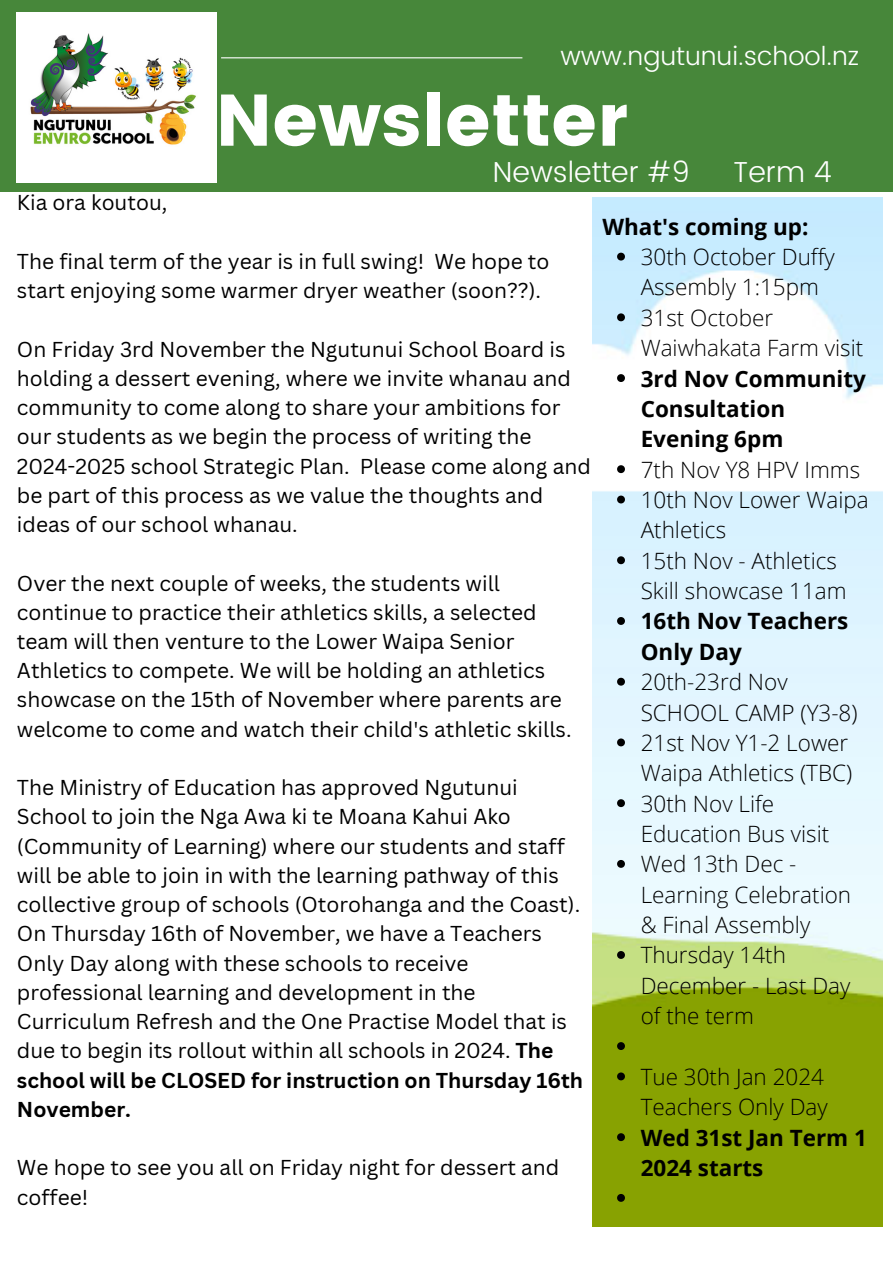
<style>
.page{position:relative;width:893px;height:1264px;background:#fff}
.page>*{position:absolute;margin:0;border:0;box-sizing:border-box;transform-origin:0 0}
.t1{font:72.75px "Poppins";color:#fff}
.t2{font:300 28.95px "Poppins";color:#fff}
.t3{font:300 25.95px "Poppins";color:#fff}
.t4{font:300 22.5px/30.3px "Open Sans";color:#000}
.t5{font:700 22.5px/30.3px "Open Sans";color:#000}
.t6{font:21px/29.2px "Canva Sans";color:#000}
.s1{font-weight:700}
</style>
<div class="page">
<img style="left:592px;top:198px;width:290px;height:1028px">
<div style="left:0;top:0;width:892px;height:191px;background:#47873a"></div>
<hr style="left:221px;top:57px;width:301px;height:1px;background:#fff">
<img style="left:17px;top:13px;width:199px;height:170px">
<svg style="left:617px;top:253px;width:8px;height:7px"></svg>
<svg style="left:617px;top:313px;width:8px;height:8px"></svg>
<svg style="left:617px;top:374px;width:8px;height:8px"></svg>
<svg style="left:617px;top:465px;width:8px;height:8px"></svg>
<svg style="left:617px;top:495px;width:8px;height:8px"></svg>
<svg style="left:617px;top:556px;width:8px;height:8px"></svg>
<svg style="left:617px;top:617px;width:8px;height:8px"></svg>
<svg style="left:617px;top:677px;width:8px;height:8px"></svg>
<svg style="left:617px;top:738px;width:8px;height:8px"></svg>
<svg style="left:617px;top:799px;width:8px;height:8px"></svg>
<svg style="left:617px;top:860px;width:8px;height:7px"></svg>
<svg style="left:617px;top:951px;width:8px;height:7px"></svg>
<svg style="left:617px;top:1042px;width:8px;height:7px"></svg>
<svg style="left:617px;top:1072px;width:8px;height:8px"></svg>
<svg style="left:617px;top:1133px;width:8px;height:8px"></svg>
<svg style="left:617px;top:1193px;width:8px;height:8px"></svg>
<p class="t3" style="left:560px;top:41px;width:300px">www.ngutunui.school.nz</p>
<p class="t1" style="left:216px;top:78px;width:414px">Newsletter</p>
<p class="t2" style="left:493px;top:155px;width:198px">Newsletter #9</p>
<p class="t2" style="left:733px;top:155px;width:100px">Term 4</p>
<p class="t6" style="left:17px;top:188px;width:152px">Kia ora koutou,</p>
<p class="t6" style="left:17px;top:246px;width:534px">The final term of the year is in full swing! We hope to start enjoying some warmer dryer weather (soon??).</p>
<p class="t6" style="left:17px;top:334px;width:575px">On Friday 3rd November the Ngutunui School Board is holding a dessert evening, where we invite whanau and community to come along to share your ambitions for our students as we begin the process of writing the 2024-2025 school Strategic Plan. Please come along and be part of this process as we value the thoughts and ideas of our school whanau.</p>
<p class="t6" style="left:17px;top:567px;width:556px">Over the next couple of weeks, the students will continue to practice their athletics skills, a selected team will then venture to the Lower Waipa Senior Athletics to compete. We will be holding an athletics showcase on the 15th of November where parents are welcome to come and watch their child's athletic skills.</p>
<p class="t6" style="left:17px;top:772px;width:567px">The Ministry of Education has approved Ngutunui School to join the Nga Awa ki te Moana Kahui Ako (Community of Learning) where our students and staff will be able to join in with the learning pathway of this collective group of schools (Otorohanga and the Coast).<br>On Thursday 16th of November, we have a Teachers Only Day along with these schools to receive professional learning and development in the Curriculum Refresh and the One Practise Model that is due to begin its rollout within all schools in 2024. <span class="s1">The school will be CLOSED for instruction on Thursday 16th November.</span></p>
<p class="t6" style="left:17px;top:1152px;width:544px">We hope to see you all on Friday night for dessert and coffee!</p>
<p class="t5" style="left:602px;top:211px;width:207px">What's coming up:</p>
<p class="t4" style="left:640px;top:241px;width:195px">30th October Duffy<br>Assembly 1:15pm</p>
<p class="t4" style="left:640px;top:302px;width:224px">31st October<br>Waiwhakata Farm visit</p>
<p class="t5" style="left:640px;top:362px;width:227px">3rd Nov Community<br>Consultation<br>Evening 6pm</p>
<p class="t4" style="left:640px;top:453px;width:221px">7th Nov Y8 HPV Imms</p>
<p class="t4" style="left:640px;top:484px;width:229px">10th Nov Lower Waipa<br>Athletics</p>
<p class="t4" style="left:640px;top:545px;width:207px">15th Nov - Athletics<br>Skill showcase 11am</p>
<p class="t5" style="left:640px;top:605px;width:209px">16th Nov Teachers<br>Only Day</p>
<p class="t4" style="left:640px;top:666px;width:218px">20th-23rd Nov<br>SCHOOL CAMP (Y3-8)</p>
<p class="t4" style="left:640px;top:727px;width:213px">21st Nov Y1-2 Lower<br>Waipa Athletics (TBC)</p>
<p class="t4" style="left:640px;top:787px;width:190px">30th Nov Life<br>Education Bus visit</p>
<p class="t4" style="left:640px;top:848px;width:212px">Wed 13th Dec -<br>Learning Celebration &amp; Final Assembly</p>
<p class="t4" style="left:640px;top:939px;width:211px">Thursday 14th<br>December - Last Day of the term</p>
<p class="t4" style="left:640px;top:1060px;width:188px">Tue 30th Jan 2024<br>Teachers Only Day</p>
<p class="t5" style="left:640px;top:1121px;width:228px">Wed 31st Jan Term 1<br>2024 starts</p>
</div>
